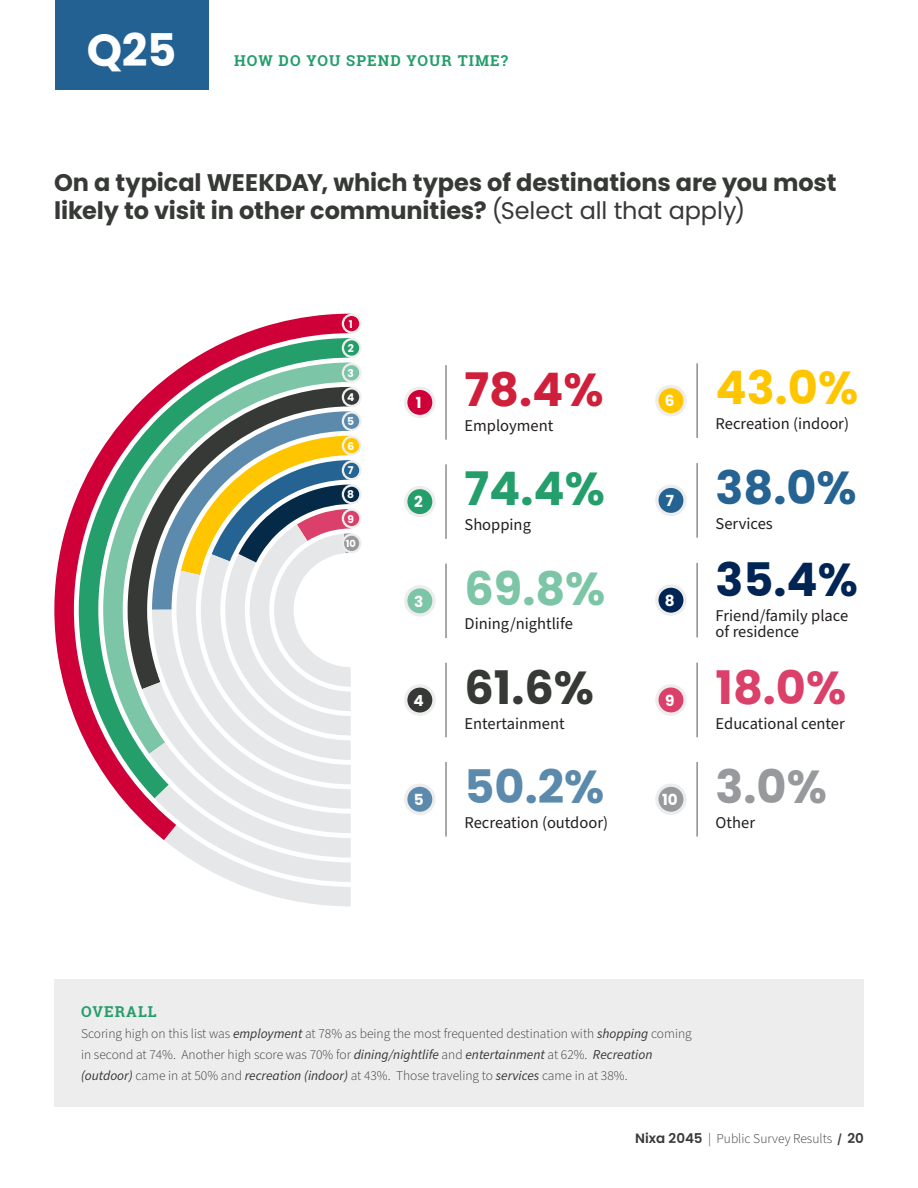
<style>
.page{position:relative;width:918px;height:1188px;background:#fff}
.page>*{position:absolute;margin:0;border:0;box-sizing:border-box;transform-origin:0 0}
.Numbers{font:700 46.2px "Poppins";color:#249e6b}
.Numbers-2{font:700 46.2px "Poppins";color:#d01f3b}
.Numbers-3{font:700 46.2px "Poppins";color:#7cc5a6}
.Numbers-4{font:700 46.2px "Poppins";color:#da4069}
.Numbers-5{font:700 46.2px "Poppins";color:#002554}
.Numbers-6{font:700 46.2px "Poppins";color:#ffc600}
.Numbers-7{font:700 46.2px "Poppins";color:#256392}
.Numbers-8{font:700 46.2px "Poppins";color:#363936}
.Numbers-9{font:700 46.2px "Poppins";color:#5c8aad}
.Numbers-10{font:700 46.2px "Poppins";color:#97999c}
.t1{font:700 45px "Poppins";color:#fff}
.t2{font:700 24px/28.5px "Poppins";letter-spacing:-.005em;color:#363936}
.Graph_Text{font:16.5px/16.5px "Source Sans Pro";color:#231f20}
.Numbers-11{font:700 15.3px "Poppins";color:#fff}
.Heading_4{font:700 15px "Roboto Slab";letter-spacing:.07em;color:#249e6b}
.body{font:300 13.5px/21px "Source Sans Pro";color:#363936}
.Numbers-12{font:700 10.65px "Poppins";color:#fff}
.Numbers-13{font:700 9.75px "Poppins";color:#fff}
.s1{font-weight:400}
.s2{font-weight:400;font-style:italic}
.s3{font-family:"Poppins";font-weight:600}
.s4{font-weight:700}
</style>
<div class="page">
<svg style="left:54px;top:314px;width:295px;height:507px"></svg>
<svg style="left:79px;top:338px;width:270px;height:460px"></svg>
<svg style="left:103px;top:362px;width:248px;height:392px"></svg>
<svg style="left:128px;top:387px;width:223px;height:302px"></svg>
<svg style="left:142px;top:411px;width:209px;height:495px"></svg>
<div style="left:55px;top:0;width:153px;height:90px;background:#236192"></div>
<div style="left:54px;top:979px;width:809px;height:128px;background:#ededed"></div>
<div style="left:343px;top:315px;width:17px;height:17px;background:#ce0037;border-radius:50%"></div>
<div style="left:342px;top:314px;width:19px;height:20px;border:2px solid #ededed;border-radius:50%"></div>
<div style="left:343px;top:339px;width:17px;height:18px;background:#249e6b;border-radius:50%"></div>
<div style="left:342px;top:338px;width:19px;height:20px;border:2px solid #ededed;border-radius:50%"></div>
<div style="left:343px;top:364px;width:17px;height:18px;background:#7cc5a6;border-radius:50%"></div>
<div style="left:342px;top:363px;width:19px;height:20px;border:2px solid #ededed;border-radius:50%"></div>
<div style="left:343px;top:388px;width:17px;height:18px;background:#363936;border-radius:50%"></div>
<div style="left:342px;top:387px;width:19px;height:20px;border:2px solid #ededed;border-radius:50%"></div>
<div style="left:343px;top:412px;width:17px;height:18px;background:#5c8aad;border-radius:50%"></div>
<div style="left:342px;top:411px;width:19px;height:20px;border:2px solid #ededed;border-radius:50%"></div>
<div style="left:343px;top:437px;width:17px;height:17px;background:#ffc600;border-radius:50%"></div>
<div style="left:342px;top:436px;width:19px;height:20px;border:2px solid #ededed;border-radius:50%"></div>
<div style="left:343px;top:462px;width:17px;height:17px;background:#256392;border-radius:50%"></div>
<div style="left:342px;top:460px;width:19px;height:20px;border:2px solid #ededed;border-radius:50%"></div>
<div style="left:343px;top:486px;width:17px;height:17px;background:#042a48;border-radius:50%"></div>
<div style="left:342px;top:484px;width:19px;height:20px;border:2px solid #ededed;border-radius:50%"></div>
<div style="left:343px;top:510px;width:17px;height:17px;background:#da4069;border-radius:50%"></div>
<div style="left:342px;top:509px;width:19px;height:19px;border:2px solid #ededed;border-radius:50%"></div>
<div style="left:343px;top:535px;width:17px;height:17px;background:#97999c;border-radius:50%"></div>
<div style="left:342px;top:533px;width:19px;height:20px;border:2px solid #ededed;border-radius:50%"></div>
<div style="left:406px;top:488px;width:28px;height:28px;background:#249e6b;border-radius:50%"></div>
<div style="left:404px;top:486px;width:32px;height:31px;border:3px solid #ededed;border-radius:50%"></div>
<hr style="left:445px;top:464px;width:2px;height:75px;background:#858280">
<div style="left:406px;top:388px;width:28px;height:28px;background:#ce0037;border-radius:50%"></div>
<div style="left:404px;top:387px;width:32px;height:31px;border:3px solid #ededed;border-radius:50%"></div>
<hr style="left:445px;top:365px;width:2px;height:75px;background:#858280">
<div style="left:406px;top:587px;width:28px;height:28px;background:#7cc5a6;border-radius:50%"></div>
<div style="left:404px;top:585px;width:32px;height:32px;border:3px solid #ededed;border-radius:50%"></div>
<hr style="left:445px;top:564px;width:2px;height:74px;background:#858280">
<svg style="left:657px;top:686px;width:28px;height:28px"></svg>
<div style="left:655px;top:684px;width:32px;height:32px;border:3px solid #ededed;border-radius:50%"></div>
<hr style="left:696px;top:663px;width:2px;height:74px;background:#858280">
<svg style="left:657px;top:586px;width:28px;height:28px"></svg>
<div style="left:655px;top:584px;width:32px;height:32px;border:3px solid #ededed;border-radius:50%"></div>
<hr style="left:696px;top:563px;width:2px;height:74px;background:#858280">
<div style="left:657px;top:387px;width:28px;height:28px;background:#ffc600;border-radius:50%"></div>
<div style="left:655px;top:385px;width:32px;height:31px;border:3px solid #ededed;border-radius:50%"></div>
<hr style="left:696px;top:363px;width:2px;height:75px;background:#858280">
<div style="left:657px;top:486px;width:28px;height:29px;background:#256392;border-radius:50%"></div>
<div style="left:655px;top:485px;width:32px;height:31px;border:3px solid #ededed;border-radius:50%"></div>
<hr style="left:696px;top:463px;width:2px;height:75px;background:#858280">
<div style="left:406px;top:686px;width:28px;height:28px;background:#363936;border-radius:50%"></div>
<div style="left:404px;top:684px;width:32px;height:32px;border:3px solid #ededed;border-radius:50%"></div>
<hr style="left:445px;top:663px;width:2px;height:74px;background:#858280">
<div style="left:406px;top:785px;width:28px;height:28px;background:#5c8aad;border-radius:50%"></div>
<div style="left:404px;top:784px;width:32px;height:31px;border:3px solid #ededed;border-radius:50%"></div>
<hr style="left:445px;top:762px;width:2px;height:75px;background:#858280">
<div style="left:657px;top:785px;width:28px;height:28px;background:#97999c;border-radius:50%"></div>
<div style="left:655px;top:784px;width:32px;height:31px;border:3px solid #ededed;border-radius:50%"></div>
<hr style="left:696px;top:762px;width:2px;height:75px;background:#858280">
<p class="t1" style="left:87px;top:24px;width:91px">Q25</p>
<p class="Heading_4" style="left:234px;top:50px;width:276px">HOW DO YOU SPEND YOUR TIME?</p>
<p class="t2" style="left:54px;top:168px;width:784px">On a typical WEEKDAY, which types of destinations are you most likely to visit in other communities? <span class="s1">(Select all that apply)</span></p>
<p class="Numbers-12" style="left:349px;top:318px;width:6px">1</p>
<p class="Numbers-12" style="left:348px;top:342px;width:8px">2</p>
<p class="Numbers-12" style="left:348px;top:367px;width:8px">3</p>
<p class="Numbers-12" style="left:347px;top:391px;width:9px">4</p>
<p class="Numbers-12" style="left:347px;top:415px;width:8px">5</p>
<p class="Numbers-12" style="left:347px;top:440px;width:8px">6</p>
<p class="Numbers-12" style="left:348px;top:465px;width:7px">7</p>
<p class="Numbers-12" style="left:347px;top:489px;width:8px">8</p>
<p class="Numbers-12" style="left:348px;top:513px;width:8px">9</p>
<p class="Numbers-13" style="left:346px;top:538px;width:12px">10</p>
<p class="Numbers-11" style="left:416px;top:394px;width:7px">1</p>
<p class="Numbers-2" style="left:465px;top:363px;width:141px">78.4%</p>
<p class="Graph_Text" style="left:465px;top:418px;width:90px">Employment</p>
<p class="Numbers-11" style="left:665px;top:392px;width:11px">6</p>
<p class="Numbers-6" style="left:716px;top:362px;width:144px">43.0%</p>
<p class="Graph_Text" style="left:716px;top:416px;width:135px">Recreation (indoor)</p>
<p class="Numbers-11" style="left:414px;top:493px;width:10px">2</p>
<p class="Numbers" style="left:465px;top:462px;width:142px">74.4%</p>
<p class="Graph_Text" style="left:465px;top:517px;width:68px">Shopping</p>
<p class="Numbers-11" style="left:666px;top:492px;width:10px">7</p>
<p class="Numbers-7" style="left:716px;top:461px;width:143px">38.0%</p>
<p class="Graph_Text" style="left:716px;top:516px;width:59px">Services</p>
<p class="Numbers-11" style="left:414px;top:592px;width:11px">3</p>
<p class="Numbers-3" style="left:465px;top:562px;width:142px">69.8%</p>
<p class="Graph_Text" style="left:465px;top:616px;width:110px">Dining/nightlife</p>
<p class="Numbers-11" style="left:665px;top:592px;width:11px">8</p>
<p class="Numbers-5" style="left:716px;top:553px;width:144px">35.4%</p>
<p class="Graph_Text" style="left:716px;top:607px;width:134px">Friend/family place of residence</p>
<p class="Numbers-11" style="left:413px;top:692px;width:12px">4</p>
<p class="Numbers-8" style="left:465px;top:661px;width:131px">61.6%</p>
<p class="Graph_Text" style="left:465px;top:715px;width:102px">Entertainment</p>
<p class="Numbers-11" style="left:665px;top:692px;width:11px">9</p>
<p class="Numbers-4" style="left:716px;top:661px;width:132px">18.0%</p>
<p class="Graph_Text" style="left:716px;top:715px;width:131px">Educational center</p>
<p class="Numbers-11" style="left:414px;top:791px;width:11px">5</p>
<p class="Numbers-9" style="left:465px;top:760px;width:141px">50.2%</p>
<p class="Graph_Text" style="left:465px;top:815px;width:145px">Recreation (outdoor)</p>
<p class="Numbers-11" style="left:662px;top:791px;width:17px">10</p>
<p class="Numbers-10" style="left:716px;top:760px;width:113px">3.0%</p>
<p class="Graph_Text" style="left:716px;top:815px;width:41px">Other</p>
<p class="Heading_4" style="left:81px;top:1001px;width:77px">OVERALL</p>
<p class="body" style="left:81px;top:1023px;width:612px">Scoring high on this list was <span class="s2">employment</span> at 78% as being the most frequented destination with <span class="s2">shopping</span> coming in second at 74%. Another high score was 70% for <span class="s2">dining/nightlife</span> and <span class="s2">entertainment</span> at 62%. <span class="s2">Recreation (outdoor)</span> came in at 50% and <span class="s2">recreation (indoor)</span> at 43%. Those traveling to <span class="s2">services</span> came in at 38%.</p>
<p class="body" style="left:635px;top:1129px;width:230px"><span class="s3">Nixa 2045</span> | Public Survey Results <span class="s4">/</span> <span class="s3">20</span></p>
</div>
